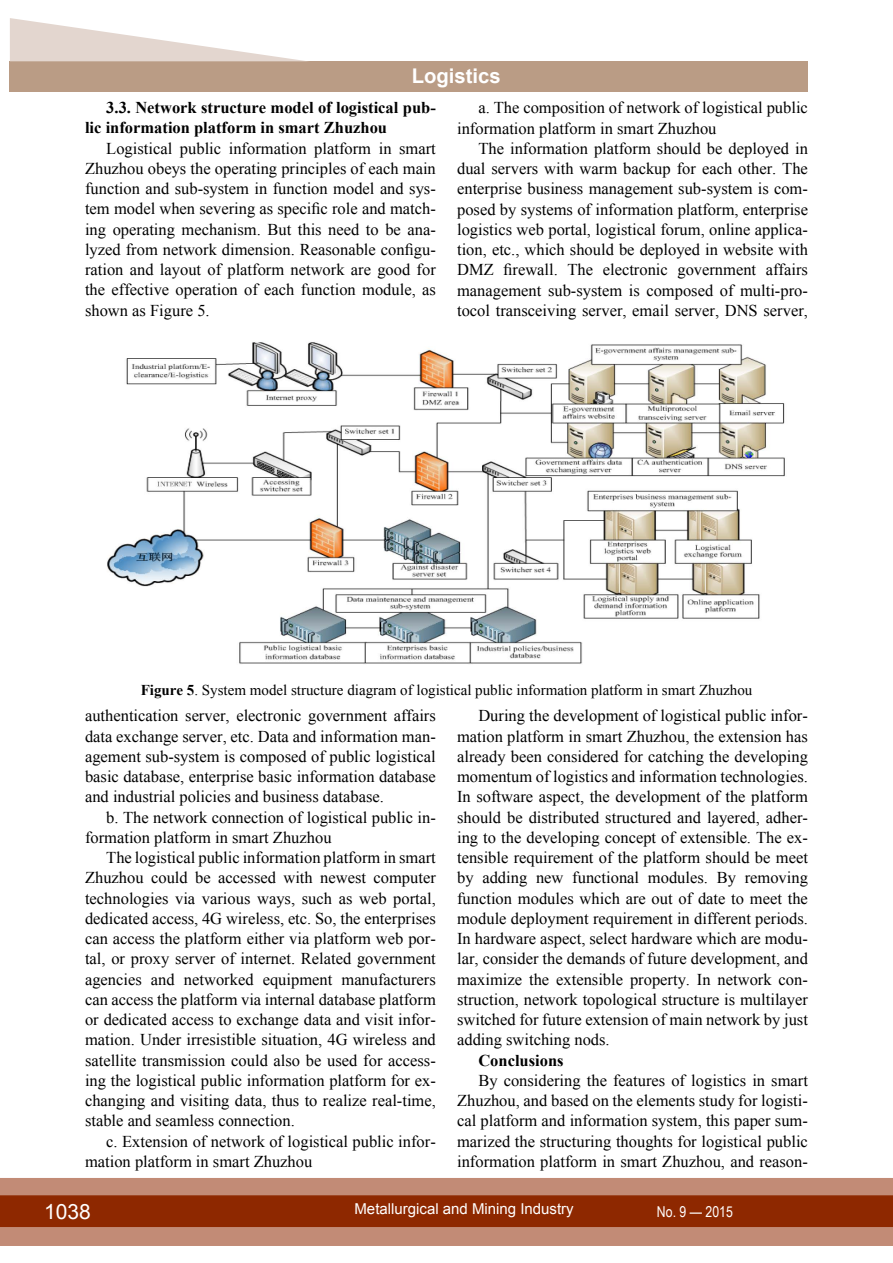
<style>
.page{position:relative;width:893px;height:1263px;background:#fff}
.page>*{position:absolute;margin:0;border:0;box-sizing:border-box;transform-origin:0 0}
.t1{font:21px "Arial";color:#fff}
.t2{font:700 20.25px "Arial";color:#fff}
.t3{font:16.5px/20.2px "Times New Roman";color:#000;text-align:justify}
.t4{font:700 16.5px/20.2px "Times New Roman";color:#000}
.t5{font:15px "Times New Roman";color:#000}
.t6{font:15px "Arial";color:#fff}
.t7{font:15px "Arial Narrow";color:#fff}
.s1{font-weight:700}
</style>
<div class="page">
<div style="left:0;top:1178px;width:893px;height:68px;background:#c28b76"></div>
<div style="left:0;top:1195px;width:893px;height:32px;background:#8e2800;border:2px solid #8e2800"></div>
<div style="left:10px;top:62px;width:798px;height:30px;background:#ba9c85"></div>
<svg style="left:10px;top:18px;width:300px;height:44px"></svg>
<img style="left:107px;top:342px;width:678px;height:322px">
<p class="t2" style="left:412px;top:63px;width:90px">Logistics</p>
<p class="t4" style="left:85px;top:97px;width:352px;text-indent:21px">3.3. Network structure model of logistical pub&shy;lic information platform in smart Zhuzhou</p>
<p class="t3" style="left:85px;top:138px;width:352px;text-indent:21px">Logistical public information platform in smart Zhuzhou obeys the operating principles of each main function and sub-system in function model and sys&shy;tem model when severing as specific role and match&shy;ing operating mechanism. But this need to be ana&shy;lyzed from network dimension. Reasonable configu&shy;ration and layout of platform network are good for the effective operation of each function module, as shown as Figure 5.</p>
<p class="t3" style="left:457px;top:98px;width:352px;text-indent:21px">a. The composition of network of logistical public information platform in smart Zhuzhou</p>
<p class="t3" style="left:457px;top:138px;width:352px;text-indent:21px">The information platform should be deployed in dual servers with warm backup for each other. The enterprise business management sub-system is com&shy;posed by systems of information platform, enterprise logistics web portal, logistical forum, online applica&shy;tion, etc., which should be deployed in website with DMZ firewall. The electronic government affairs management sub-system is composed of multi-pro&shy;tocol transceiving server, email server, DN S server,</p>
<p class="t5" style="left:141px;top:680px;width:613px"><span class="s1">Figure 5</span>. System model structure diagram of logistical public information platform in smart Zhuzhou</p>
<p class="t3" style="left:85px;top:705px;width:352px">authentication server, electronic government affairs data exchange server, etc. Data and information man&shy;agement sub-system is composed of public logistical basic database, enterprise basic information database and industrial policies and business database.</p>
<p class="t3" style="left:85px;top:807px;width:352px;text-indent:21px">b. The network connection of logistical public in&shy;formation platform in smart Zhuzhou</p>
<p class="t3" style="left:85px;top:847px;width:352px;text-indent:21px">The logistical public information platform in smart Zhuzhou could be accessed with newest computer technologies via various ways, such as web portal, dedicated access, 4G wireless, etc. So, the enterprises can access the platform either via platform web por&shy;tal, or proxy server of internet. Related government agencies and networked equipment manufacturers can access the platform via internal database platform or dedicated access to exchange data and visit infor&shy;mation. Under irresistible situation, 4G wireless and satellite transmission could also be used for access&shy;ing the logistical public information platform for ex&shy;changing and visiting data, thus to realize real-time, stable and seamless connection.</p>
<p class="t3" style="left:85px;top:1131px;width:352px;text-indent:21px">c. Extension of network of logistical public infor&shy;mation platform in smart Zhuzhou</p>
<p class="t3" style="left:457px;top:705px;width:352px;text-indent:21px">During the development of logistical public infor&shy;mation platform in smart Zhuzhou, the extension has already been considered for catching the developing momentum of logistics and information technologies.<br>In software aspect, the development of the platform should be distributed structured and layered, adher&shy;ing to the developing concept of extensible. The ex&shy;tensible requirement of the platform should be meet by adding new functional modules. By removing function modules which are out of date to meet the module deployment requirement in different periods.<br>In hardware aspect, select hardware which are modu&shy;lar, consider the demands of future development, and maximize the extensible property. In network con&shy;struction, network topological structure is multilayer switched for future extension of main network by just adding switching nods.</p>
<p class="t4" style="left:478px;top:1049px;width:87px">Conclusions</p>
<p class="t3" style="left:457px;top:1070px;width:352px;text-indent:21px">By considering the features of logistics in smart Zhuzhou, and based on the elements study for logisti&shy;cal platform and information system, this paper sum&shy;marized the structuring thoughts for logistical public information platform in smart Zhuzhou, and reason-</p>
<p class="t1" style="left:44px;top:1197px;width:48px">1038</p>
<p class="t6" style="left:354px;top:1199px;width:221px">Metallurgical and Mining Industry</p>
<p class="t7" style="left:657px;top:1201px;width:77px">No. 9 — 2015</p>
</div>
